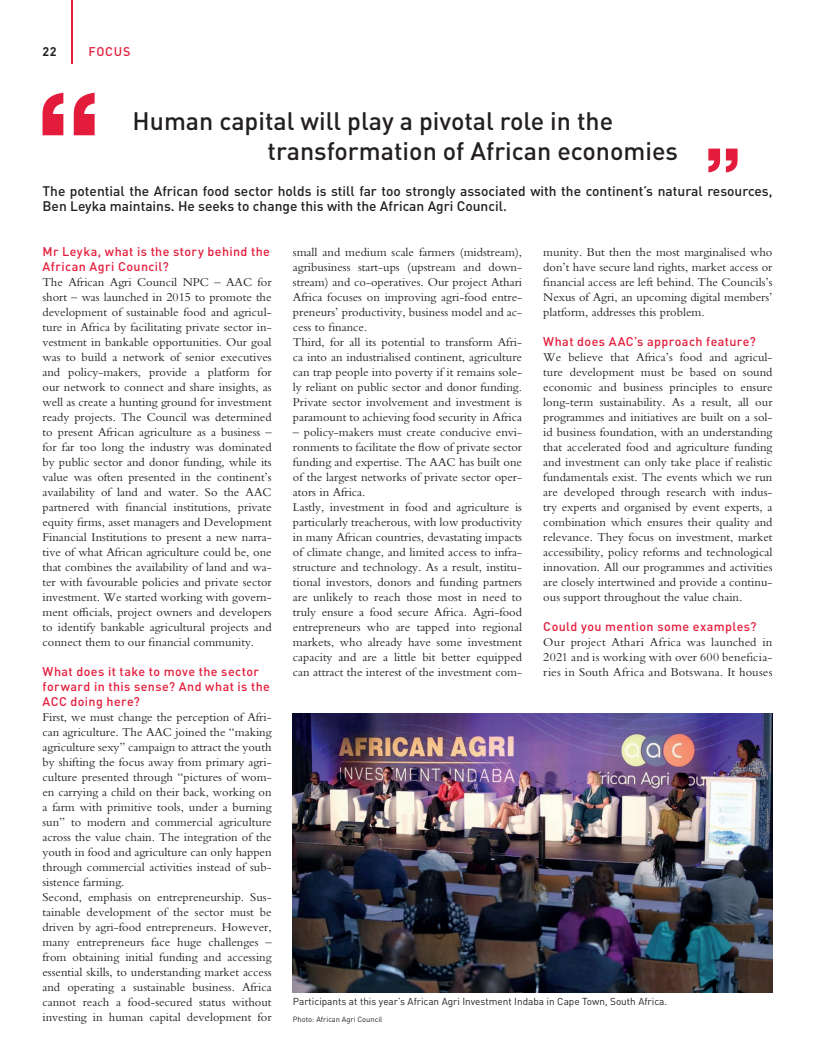
<style>
.page{position:relative;width:815px;height:1063px;background:#fff}
.page>*{position:absolute;margin:0;border:0;box-sizing:border-box;transform-origin:0 0}
.t1{font:500 25px/30px "DIN Pro";color:#231f20}
.t2{font:500 13.75px/15px "DIN Pro";color:#231f20}
.t3{font:12.5px/15px "Bembo Std";color:#231f20;text-align:justify}
.t4{font:500 12.5px/15px "DIN Pro";letter-spacing:.03em;color:#e41c3b}
.t5{font:700 12.5px "DIN Pro";color:#231f20}
.t6{font:10px "DIN Pro";color:#231f20}
.t7{font:7.5px "DIN Pro";color:#231f20}
</style>
<div class="page">
<hr style="left:71px;top:0;width:2px;height:64px;background:#e41c3b">
<svg style="left:43px;top:93px;width:52px;height:42px"></svg>
<svg style="left:708px;top:149px;width:30px;height:23px"></svg>
<img style="left:293px;top:714px;width:479px;height:278px">
<p class="t5" style="left:43px;top:43px;width:16px">22</p>
<p class="t4" style="left:89px;top:44px;width:43px">FOCUS</p>
<h1 class="t1" style="left:268px;top:105px;width:412px;text-indent:-135px">Human capital will play a pivotal role in the transformation of African economies</h1>
<p class="t2" style="left:43px;top:183px;width:731px">The potential the African food sector holds is still far too strongly associated with the continent’s natural resources,<br>Ben Leyka maintains. He seeks to change this with the African Agri Council.</p>
<p class="t4" style="left:43px;top:244px;width:229px">Mr Leyka, what is the story behind the<br>African Agri Council?</p>
<p class="t3" style="left:43px;top:275px;width:231px">The African Agri Council NPC – AAC for short – was launched in 2015 to promote the development of sustainable food and agricul&shy;ture in Africa by facilitating private sector in&shy;vestment in bankable opportunities. Our goal was to build a network of senior executives and policy-makers, provide a platform for our network to connect and share insights, as well as create a hunting ground for investment ready projects. The Council was determined to present African agriculture as a business – for far too long the industry was dominated by public sector and donor funding, while its value was often presented in the continent’s availability of land and water. So the AAC partnered with financial institutions, private equity firms, asset managers and Development Financial Institutions to present a new narra&shy;tive of what African agriculture could be, one that combines the availability of land and wa&shy;ter with favourable policies and private sector investment. We started working with govern&shy;ment officials, project owners and developers to identify bankable agricultural projects and connect them to our financial community.</p>
<p class="t4" style="left:43px;top:664px;width:229px">What does it take to move the sector forward in this sense? And what is the<br>ACC doing here?</p>
<p class="t3" style="left:43px;top:710px;width:231px;text-align:left">First, we must change the perception of Afri&shy;can agriculture. The AAC joined the “making agriculture sexy” campaign to attract the youth by shifting the focus away from primary agri&shy;culture presented through “pictures of wom&shy;en carrying a child on their back, working on a farm with primitive tools, under a burning sun” to modern and commercial agriculture across the value chain. The integration of the youth in food and agriculture can only happen through commercial activities instead of sub&shy;sistence farming.<br>Second, emphasis on entrepreneurship. Sus&shy;tainable development of the sector must be driven by agri-food entrepreneurs. However, many entrepreneurs face huge challenges – from obtaining initial funding and accessing essential skills, to understanding market access and operating a sustainable business. Africa cannot reach a food-secured status without investing in human capital development for</p>
<p class="t3" style="left:293px;top:245px;width:231px;text-align:left">small and medium scale farmers (midstream), agribusiness start-ups (upstream and down&shy;stream) and co-operatives. Our project Athari Africa focuses on improving agri-food entre&shy;preneurs’ productivity, business model and ac&shy;cess to finance.<br>Third, for all its potential to transform Afri&shy;ca into an industrialised continent, agriculture can trap people into poverty if it remains sole&shy;ly reliant on public sector and donor funding.<br>Private sector involvement and investment is paramount to achieving food security in Africa</p>
<p class="t3" style="left:293px;top:425px;width:231px;text-align:left">– policy-makers must create conducive envi&shy;ronments to facilitate the flow of private sector funding and expertise. The AAC has built one of the largest networks of private sector oper&shy;ators in Africa.<br>Lastly, investment in food and agriculture is particularly treacherous, with low productivity in many African countries, devastating impacts of climate change, and limited access to infra&shy;structure and technology. As a result, institu&shy;tional investors, donors and funding partners are unlikely to reach those most in need to truly ensure a food secure Africa. Agri-food entrepreneurs who are tapped into regional markets, who already have some investment capacity and are a little bit better equipped can attract the interest of the investment com-</p>
<p class="t3" style="left:543px;top:245px;width:231px">munity. But then the most marginalised who don’t have secure land rights, market access or financial access are left behind. The Councils’s Nexus of Agri, an upcoming digital members’ platform, addresses this problem.</p>
<p class="t4" style="left:543px;top:334px;width:214px">What does AAC’s approach feature?</p>
<p class="t3" style="left:543px;top:350px;width:231px">We believe that Africa’s food and agricul&shy;ture development must be based on sound economic and business principles to ensure long-term sustainability. As a result, all our programmes and initiatives are built on a sol&shy;id business foundation, with an understanding that accelerated food and agriculture funding and investment can only take place if realistic fundamentals exist. The events which we run are developed through research with indus&shy;try experts and organised by event experts, a combination which ensures their quality and relevance. They focus on investment, market accessibility, policy reforms and technological innovation. All our programmes and activities are closely intertwined and provide a continu&shy;ous support throughout the value chain.</p>
<p class="t4" style="left:543px;top:619px;width:215px">Could you mention some examples?</p>
<p class="t3" style="left:543px;top:635px;width:231px">Our project Athari Africa was launched in 2021 and is working with over 600 beneficia&shy;ries in South Africa and Botswana. It houses</p>
<p class="t6" style="left:293px;top:995px;width:376px">Participants at this year’s African Agri Investment Indaba in Cape Town, South Africa.</p>
<p class="t7" style="left:293px;top:1014px;width:91px">Photo: African Agri Council</p>
</div>
